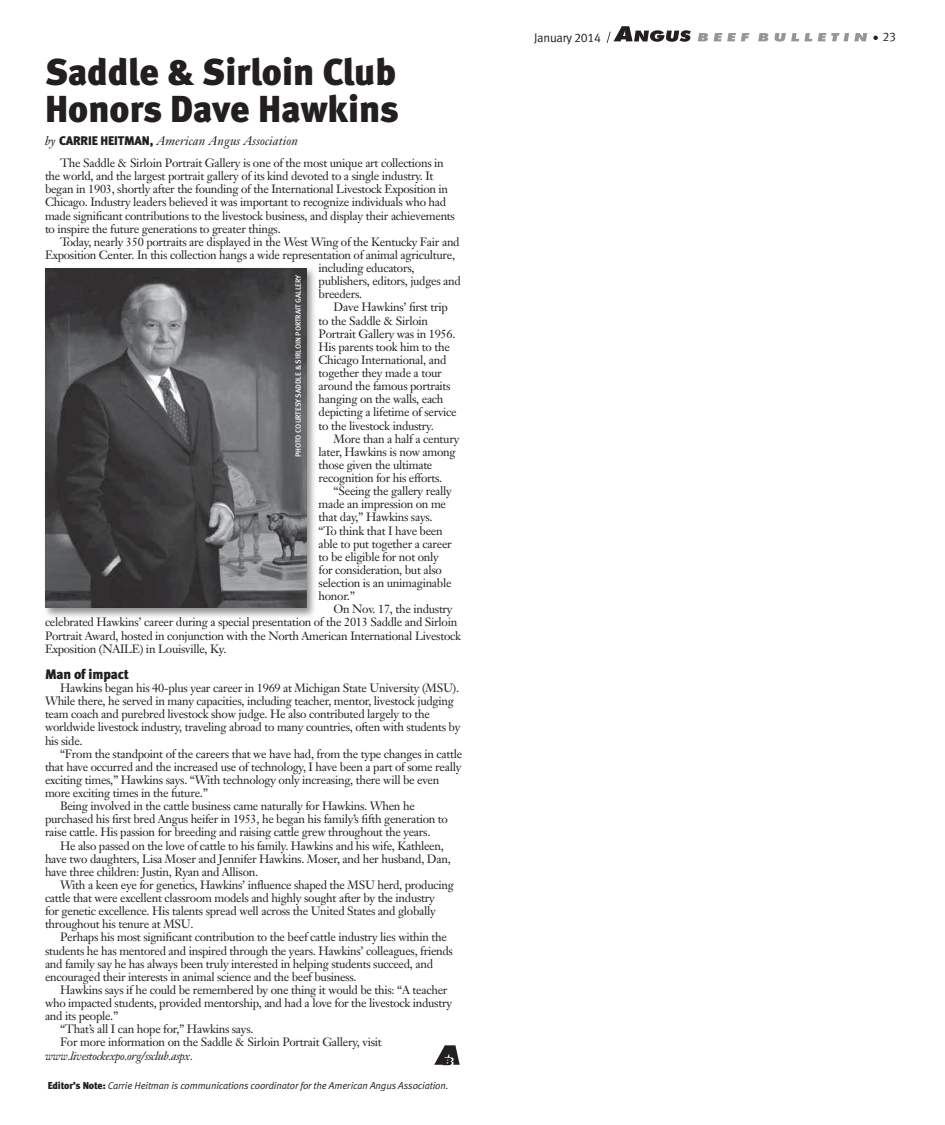
<style>
.page{position:relative;width:945px;height:1125px;background:#fff}
.page>*{position:absolute;margin:0;border:0;box-sizing:border-box;transform-origin:0 0}
.News_headline{font:37.5px "Meta Black LF";color:#231f20}
.subhead{font:13.75px "Meta Black LF";letter-spacing:-.01em;color:#231f20}
.byline{font:italic 12.5px "Janson Text";letter-spacing:.01em;color:#231f20}
.t1{font:12.5px "Meta Normal LF";letter-spacing:-.025em;color:#231f20}
.body_text{font:11.88px/13.1px "Janson Text";letter-spacing:-.025em;color:#231f20}
.body_text-2{font:italic 10px "Meta Normal LF";letter-spacing:-.01em;color:#231f20}
.photo_credit{font:7.5px "Meta Medium LF Caps";letter-spacing:-.01em;color:#fff}
.s1{font-family:"Meta Black LF";font-style:normal}
.s2{font-style:italic}
</style>
<div class="page">
<svg style="left:698px;top:33px;width:10px;height:8px"></svg>
<svg style="left:714px;top:33px;width:35px;height:8px"></svg>
<svg style="left:758px;top:33px;width:10px;height:8px"></svg>
<svg style="left:775px;top:33px;width:37px;height:9px"></svg>
<svg style="left:818px;top:33px;width:49px;height:8px"></svg>
<svg style="left:607px;top:26px;width:84px;height:17px"></svg>
<svg style="left:873px;top:36px;width:5px;height:4px"></svg>
<div style="left:42px;top:266px;width:275px;height:353px;background:#231f20;opacity:.5"></div>
<img style="left:45px;top:268px;width:261px;height:340px">
<svg style="left:434px;top:1045px;width:26px;height:20px"></svg>
<p class="News_headline" style="left:45px;top:49px;width:353px">Saddle &amp; Sirloin Club</p>
<p class="News_headline" style="left:45px;top:87px;width:356px">Honors Dave Hawkins</p>
<p class="byline" style="left:45px;top:133px;width:254px">by <span class="s1">CARRIE HEITMAN,</span> American Angus Association</p>
<p class="body_text" style="left:45px;top:156px;width:412px;text-indent:15px">The Saddle &amp; Sirloin Portrait Gallery is one of the most unique art collections in the world, and the largest portrait gallery of its kind devoted to a single industry. It began in 1903, shortly after the founding of the International Livestock Exposition in Chicago. Industry leaders believed it was important to recognize individuals who had made significant contributions to the livestock business, and display their achievements to inspire the future generations to greater things.</p>
<p class="body_text" style="left:60px;top:235px;width:401px">Today, nearly 350 portraits are displayed in the West Wing of the Kentucky Fair and</p>
<p class="body_text" style="left:45px;top:248px;width:412px">Exposition Center. In this collection hangs a wide representation of animal agriculture,</p>
<p class="body_text" style="left:319px;top:261px;width:97px">including educators,</p>
<p class="body_text" style="left:319px;top:274px;width:144px">publishers, editors, judges and</p>
<p class="body_text" style="left:319px;top:288px;width:45px">breeders.</p>
<p class="body_text" style="left:319px;top:301px;width:140px;text-indent:15px">Dave Hawkins’ first trip to the Saddle &amp; Sirloin<br>Portrait Gallery was in 1956.<br>His parents took him to the<br>Chicago International, and together they made a tour around the famous portraits hanging on the walls, each depicting a lifetime of service to the livestock industry.</p>
<p class="body_text" style="left:319px;top:432px;width:142px;text-indent:15px">More than a half a century later, Hawkins is now among those given the ultimate recognition for his efforts.</p>
<p class="body_text" style="left:319px;top:484px;width:135px;text-indent:15px">“Seeing the gallery really made an impression on me that day,” Hawkins says. “To think that I have been able to put together a career to be eligible for not only for consideration, but also selection is an unimaginable honor.”</p>
<p class="body_text" style="left:45px;top:603px;width:418px;text-indent:289px">On Nov. 17, the industry celebrated Hawkins’ career during a special presentation of the 2013 Saddle and Sirloin Portrait Award, hosted in conjunction with the North American International Livestock Exposition (NAILE) in Louisville, Ky.</p>
<p class="subhead" style="left:45px;top:666px;width:86px">Man of impact</p>
<p class="body_text" style="left:45px;top:681px;width:417px;text-indent:15px">Hawkins began his 40-plus year career in 1969 at Michigan State University (MSU).<br>While there, he served in many capacities, including teacher, mentor, livestock judging team coach and purebred livestock show judge. He also contributed largely to the worldwide livestock industry, traveling abroad to many countries, often with students by his side.</p>
<p class="body_text" style="left:45px;top:747px;width:419px;text-indent:15px">“From the standpoint of the careers that we have had, from the type changes in cattle that have occurred and the increased use of technology, I have been a part of some really exciting times,” Hawkins says. “With technology only increasing, there will be even more exciting times in the future.”</p>
<p class="body_text" style="left:45px;top:799px;width:404px;text-indent:15px">Being involved in the cattle business came naturally for Hawkins. When he purchased his first bred Angus heifer in 1953, he began his family’s fifth generation to raise cattle. His passion for breeding and raising cattle grew throughout the years.</p>
<p class="body_text" style="left:45px;top:839px;width:407px;text-indent:15px">He also passed on the love of cattle to his family. Hawkins and his wife, Kathleen, have two daughters, Lisa Moser and Jennifer Hawkins. Moser, and her husband, Dan, have three children: Justin, Ryan and Allison.</p>
<p class="body_text" style="left:45px;top:878px;width:410px;text-indent:15px">With a keen eye for genetics, Hawkins’ influence shaped the MSU herd, producing cattle that were excellent classroom models and highly sought after by the industry<br>for genetic excellence. His talents spread well across the United States and globally throughout his tenure at MSU.</p>
<p class="body_text" style="left:45px;top:931px;width:410px;text-indent:15px">Perhaps his most significant contribution to the beef cattle industry lies within the students he has mentored and inspired through the years. Hawkins’ colleagues, friends and family say he has always been truly interested in helping students succeed, and encouraged their interests in animal science and the beef business.</p>
<p class="body_text" style="left:45px;top:983px;width:409px;text-indent:15px">Hawkins says if he could be remembered by one thing it would be this: “A teacher who impacted students, provided mentorship, and had a love for the livestock industry and its people.”</p>
<p class="body_text" style="left:60px;top:1023px;width:195px">“That’s all I can hope for,” Hawkins says.</p>
<p class="body_text" style="left:45px;top:1036px;width:338px;text-indent:15px">For more information on the Saddle &amp; Sirloin Portrait Gallery, visit <span class="s2">www.livestockexpo.org/ssclub.aspx.</span></p>
<p class="body_text-2" style="left:48px;top:1080px;width:402px"><span class="s1">Editor’s Note:</span> Carrie Heitman is communications coordinator for the American Angus Association.</p>
<p class="photo_credit" style="left:294px;top:457px;width:184px;rotate:-90deg">PHOTO COURTESY SADDLE &amp; SIRLOIN PORTRAIT GALLERY</p>
<p class="t1" style="left:534px;top:31px;width:69px">January 2014</p>
<p class="t1" style="left:882px;top:30px;width:15px">23</p>
</div>
